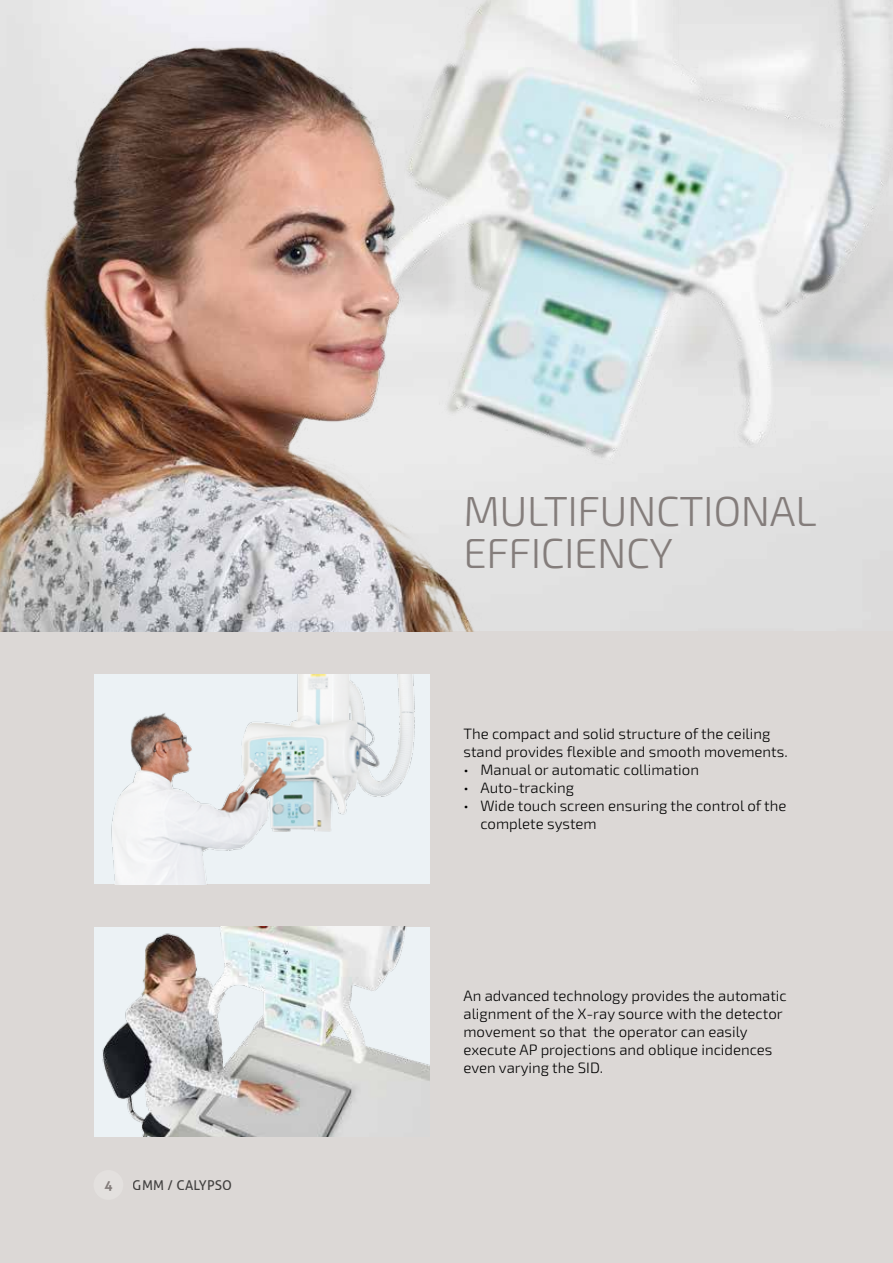
<style>
.page{position:relative;width:893px;height:1263px;background:#fff}
.page>*{position:absolute;margin:0;border:0;box-sizing:border-box;transform-origin:0 0}
.t1{font:300 42px/42px "Exo 2";letter-spacing:-.01em;color:#847d7b}
.t2{font:300 15px/18px "Exo 2";color:#000}
.t3{font:13.5px "Aller";letter-spacing:.01em;color:#000}
.t4{font:700 13.5px "Aller";color:#847d7b}
</style>
<div class="page">
<div style="left:0;top:631px;width:893px;height:632px;background:#dcd8d6"></div>
<img style="left:94px;top:674px;width:335px;height:210px">
<img style="left:94px;top:927px;width:335px;height:210px">
<img style="left:0;top:0;width:893px;height:631px">
<div style="left:94px;top:1170px;width:29px;height:30px;background:#e3e0de;border-radius:50%"></div>
<p class="t4" style="left:104px;top:1177px;width:10px">4</p>
<p class="t3" style="left:133px;top:1176px;width:101px">GMM / CALYPSO</p>
<h1 class="t1" style="left:463px;top:491px;width:355px">MULTIFUNCTIONAL<br>EFFICIENCY</h1>
<p class="t2" style="left:463px;top:725px;width:326px">The compact and solid structure of the ceiling stand provides flexible and smooth movements.</p>
<p class="t2" style="left:463px;top:761px;width:237px">• Manual or automatic collimation</p>
<p class="t2" style="left:463px;top:779px;width:112px">• Auto-tracking</p>
<p class="t2" style="left:480px;top:797px;width:307px;text-indent:-17px">• Wide touch screen ensuring the control of the complete system</p>
<p class="t2" style="left:463px;top:987px;width:325px">An advanced technology provides the automatic alignment of the X-ray source with the detector movement so that the operator can easily execute AP projections and oblique incidences even varying the SID.</p>
</div>
